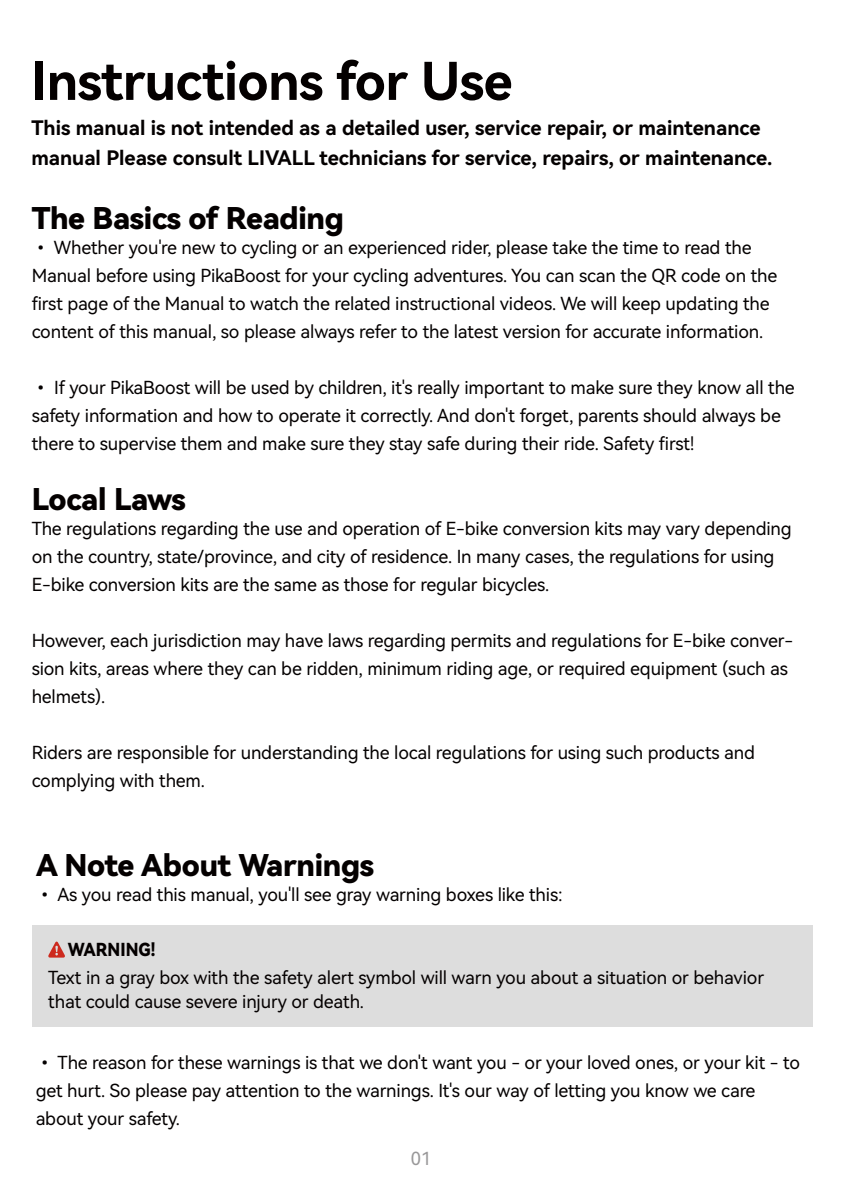
<style>
.page{position:relative;width:842px;height:1191px;background:#fff}
.page>*{position:absolute;margin:0;border:0;box-sizing:border-box;transform-origin:0 0}
.t1{font:52px "Harmony OS Sans SC Bold";letter-spacing:-.01em;color:#040000}
.t2{font:30px "Harmony OS Sans SC Black";letter-spacing:-.01em;color:#040000}
.t3{font:20px/30px "Harmony OS Sans SC Bold";color:#040000}
.t4{font:18px/28px "Harmony OS Sans SC";letter-spacing:-.01em;color:#040000}
.t5{font:18px "Harmony OS Sans SC Black";color:#040000;scale:.93 1}
.t6{font:18px "Harmony OS Sans SC";color:#999899}
</style>
<div class="page">
<div style="left:32px;top:926px;width:780px;height:100px;background:#ddd"></div>
<svg style="left:48px;top:941px;width:17px;height:16px"></svg>
<h1 class="t1" style="left:32px;top:45px;width:482px">Instructions for Use</h1>
<p class="t3" style="left:31px;top:112px;width:742px">This manual is not intended as a detailed user, service repair, or maintenance manual Please consult LIVALL technicians for service, repairs, or maintenance.</p>
<h2 class="t2" style="left:32px;top:197px;width:314px">The Basics of Reading</h2>
<p class="t4" style="left:32px;top:233px;width:747px">• Whether you're new to cycling or an experienced rider, please take the time to read the Manual before using PikaBoost for your cycling adventures. You can scan the QR code on the first page of the Manual to watch the related instructional videos. We will keep updating the content of this manual, so please always refer to the latest version for accurate information.</p>
<p class="t4" style="left:32px;top:373px;width:765px">• If your PikaBoost will be used by children, it's really important to make sure they know all the safety information and how to operate it correctly. And don't forget, parents should always be there to supervise them and make sure they stay safe during their ride. Safety first!</p>
<h2 class="t2" style="left:32px;top:478px;width:155px">Local Laws</h2>
<p class="t4" style="left:32px;top:514px;width:762px">The regulations regarding the use and operation of E-bike conversion kits may vary depending on the country, state/province, and city of residence. In many cases, the regulations for using<br>E-bike conversion kits are the same as those for regular bicycles.</p>
<p class="t4" style="left:32px;top:626px;width:763px">However, each jurisdiction may have laws regarding permits and regulations for E-bike conver&shy;sion kits, areas where they can be ridden, minimum riding age, or required equipment (such as helmets).</p>
<p class="t4" style="left:32px;top:738px;width:725px">Riders are responsible for understanding the local regulations for using such products and complying with them.</p>
<h2 class="t2" style="left:36px;top:844px;width:340px">A Note About Warnings</h2>
<p class="t4" style="left:36px;top:880px;width:528px">• As you read this manual, you'll see gray warning boxes like this:</p>
<p class="t5" style="left:68px;top:937px;width:96px">WARNING!</p>
<p class="t4" style="left:48px;top:965px;width:717px;line-height:24px">Text in a gray box with the safety alert symbol will warn you about a situation or behavior that could cause severe injury or death.</p>
<p class="t4" style="left:36px;top:1048px;width:766px">• The reason for these warnings is that we don't want you - or your loved ones, or your kit - to get hurt. So please pay attention to the warnings. It's our way of letting you know we care about your safety.</p>
<p class="t6" style="left:411px;top:1145px;width:22px">01</p>
</div>
